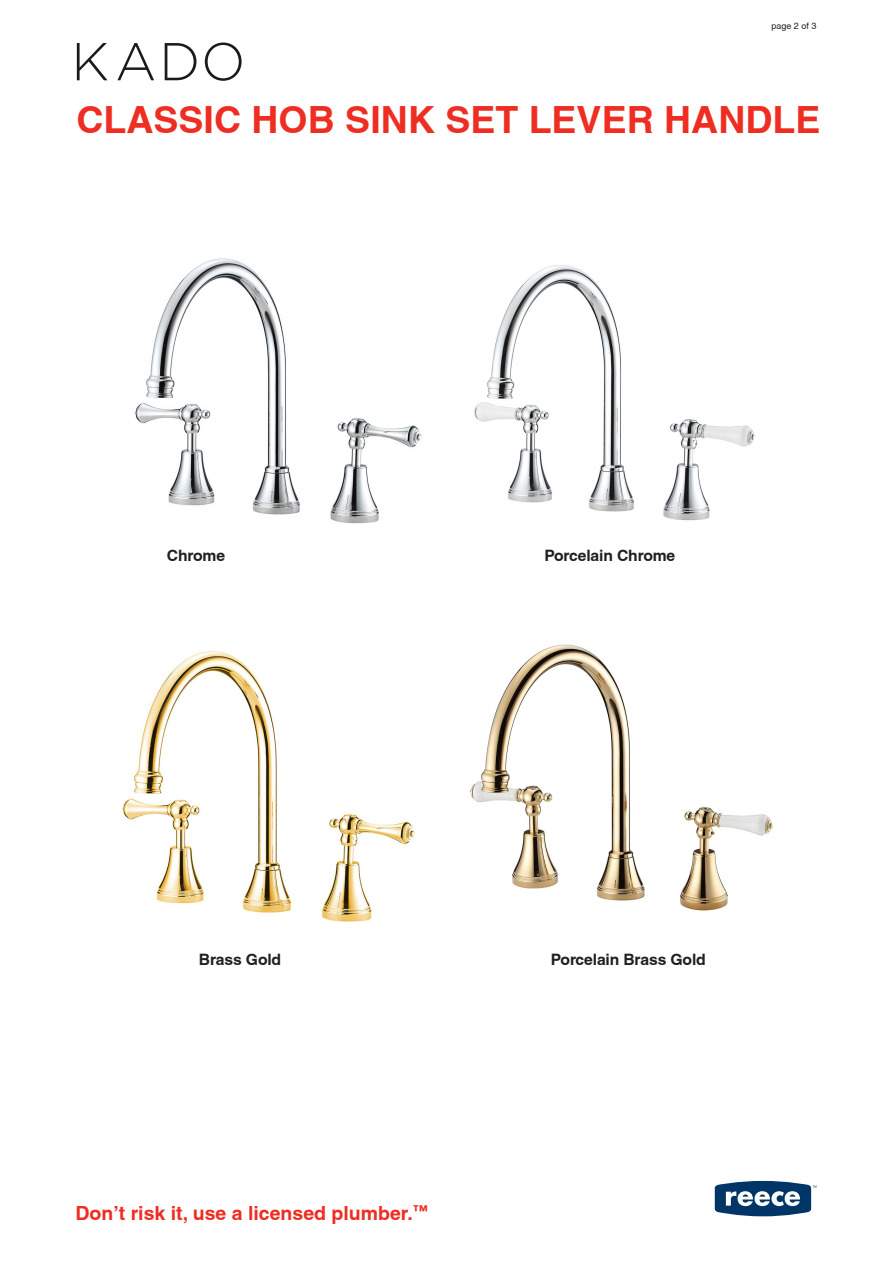
<style>
.page{position:relative;width:893px;height:1263px;background:#fff}
.page>*{position:absolute;margin:0;border:0;box-sizing:border-box;transform-origin:0 0}
.L1_Little_sub_main_h{font:700 37.5px "Helvetica";color:#ee2e22}
.Dont_risk_it{font:700 19.5px "Helvetica";color:#ee2e22}
.L3_Body{font:700 15.75px "Helvetica";letter-spacing:-.01em;color:#231f20}
.t1{font:9px "Helvetica";color:#231f20}
</style>
<div class="page">
<svg style="left:77px;top:43px;width:30px;height:37px"></svg>
<svg style="left:117px;top:43px;width:37px;height:37px"></svg>
<svg style="left:165px;top:43px;width:31px;height:37px"></svg>
<svg style="left:205px;top:43px;width:37px;height:38px"></svg>
<img style="left:122px;top:651px;width:293px;height:271px">
<img style="left:135px;top:258px;width:287px;height:266px">
<img style="left:470px;top:644px;width:303px;height:267px">
<img style="left:474px;top:265px;width:282px;height:256px">
<svg style="left:715px;top:1181px;width:101px;height:35px"></svg>
<p class="t1" style="left:771px;top:21px;width:47px">page 2 of 3</p>
<p class="L1_Little_sub_main_h" style="left:77px;top:97px;width:745px">CLASSIC HOB SINK SET LEVER HANDLE</p>
<p class="L3_Body" style="left:167px;top:546px;width:60px">Chrome</p>
<p class="L3_Body" style="left:544px;top:546px;width:132px">Porcelain Chrome</p>
<p class="L3_Body" style="left:199px;top:950px;width:84px">Brass Gold</p>
<p class="L3_Body" style="left:551px;top:950px;width:156px">Porcelain Brass Gold</p>
<p class="Dont_risk_it" style="left:75px;top:1201px;width:354px">Don’t risk it, use a licensed plumber.<sup>™</sup></p>
</div>
